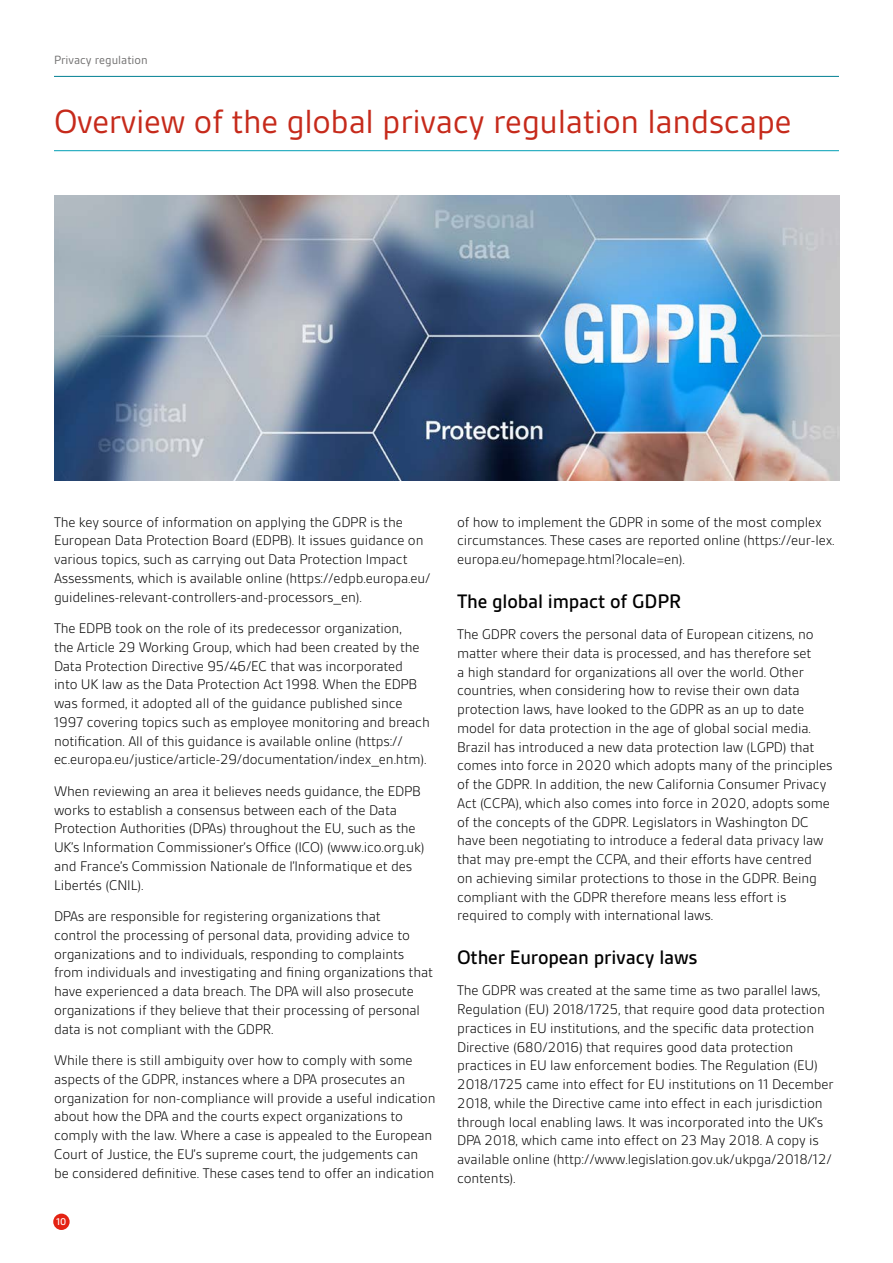
<style>
.page{position:relative;width:893px;height:1263px;background:#fff}
.page>*{position:absolute;margin:0;border:0;box-sizing:border-box;transform-origin:0 0}
.t1{font:36px "BSI Gesta";letter-spacing:-.01em;color:#c62a1b}
.t2{font:500 21px "BSI Gesta";letter-spacing:-.01em;color:#000}
.t3{font:300 15px/18.8px "BSI Gesta";letter-spacing:-.01em;color:#000}
.t4{font:12.75px "BSI Gesta";color:#706f6f}
.t5{font:500 10.5px "BSI Gesta";color:#fff}
</style>
<div class="page">
<div style="left:53px;top:1213px;width:17px;height:17px;background:#e42313;border-radius:50%"></div>
<hr style="left:54px;top:76px;width:785px;height:1px;background:#007f92">
<hr style="left:54px;top:150px;width:785px;height:1px;background:#009eb5">
<img style="left:55px;top:196px;width:785px;height:284px">
<p class="t4" style="left:54px;top:54px;width:95px">Privacy regulation</p>
<h1 class="t1" style="left:54px;top:103px;width:739px">Overview of the global privacy regulation landscape</h1>
<p class="t3" style="left:54px;top:512px;width:378px">The key source of information on applying the GDPR is the European Data Protection Board (EDPB). It issues guidance on various topics, such as carrying out Data Protection Impact Assessments, which is available online (https://edpb.europa.eu/ guidelines-relevant-controllers-and-processors_en).</p>
<p class="t3" style="left:54px;top:619px;width:377px">The EDPB took on the role of its predecessor organization,<br>the Article 29 Working Group, which had been created by the Data Protection Directive 95/46/EC that was incorporated into UK law as the Data Protection Act 1998. When the EDPB was formed, it adopted all of the guidance published since 1997 covering topics such as employee monitoring and breach notification. All of this guidance is available online (https:// ec.europa.eu/justice/article-29/documentation/index_en.htm).</p>
<p class="t3" style="left:54px;top:782px;width:372px">When reviewing an area it believes needs guidance, the EDPB works to establish a consensus between each of the Data Protection Authorities (DPAs) throughout the EU, such as the UK’s Information Commissioner’s Office (ICO) (www.ico.org.uk) and France’s Commission Nationale de l’Informatique et des Libertés (CNIL).</p>
<p class="t3" style="left:54px;top:907px;width:380px">DPAs are responsible for registering organizations that<br>control the processing of personal data, providing advice to organizations and to individuals, responding to complaints from individuals and investigating and fining organizations that have experienced a data breach. The DPA will also prosecute organizations if they believe that their processing of personal data is not compliant with the GDPR.</p>
<p class="t3" style="left:54px;top:1051px;width:383px">While there is still ambiguity over how to comply with some aspects of the GDPR, instances where a DPA prosecutes an organization for non-compliance will provide a useful indication about how the DPA and the courts expect organizations to comply with the law. Where a case is appealed to the European Court of Justice, the EU’s supreme court, the judgements can be considered definitive. These cases tend to offer an indication</p>
<p class="t5" style="left:56px;top:1216px;width:12px">10</p>
<p class="t3" style="left:457px;top:512px;width:379px">of how to implement the GDPR in some of the most complex circumstances. These cases are reported online (https://eur-lex. europa.eu/homepage.html?locale=en).</p>
<h2 class="t2" style="left:457px;top:590px;width:226px">The global impact of GDPR</h2>
<p class="t3" style="left:457px;top:625px;width:377px">The GDPR covers the personal data of European citizens, no matter where their data is processed, and has therefore set<br>a high standard for organizations all over the world. Other countries, when considering how to revise their own data protection laws, have looked to the GDPR as an up to date model for data protection in the age of global social media.<br>Brazil has introduced a new data protection law (LGPD) that comes into force in 2020 which adopts many of the principles of the GDPR. In addition, the new California Consumer Privacy Act (CCPA), which also comes into force in 2020, adopts some of the concepts of the GDPR. Legislators in Washington DC have been negotiating to introduce a federal data privacy law that may pre-empt the CCPA, and their efforts have centred<br>on achieving similar protections to those in the GDPR. Being compliant with the GDPR therefore means less effort is required to comply with international laws.</p>
<h2 class="t2" style="left:457px;top:946px;width:242px">Other European privacy laws</h2>
<p class="t3" style="left:457px;top:981px;width:378px">The GDPR was created at the same time as two parallel laws, Regulation (EU) 2018/1725, that require good data protection practices in EU institutions, and the specific data protection Directive (680/2016) that requires good data protection practices in EU law enforcement bodies. The Regulation (EU)<br>2018/1725 came into effect for EU institutions on 11 December 2018, while the Directive came into effect in each jurisdiction through local enabling laws. It was incorporated into the UK’s DPA 2018, which came into effect on 23 May 2018. A copy is available online (http://www.legislation.gov.uk/ukpga/2018/12/ contents).</p>
</div>
